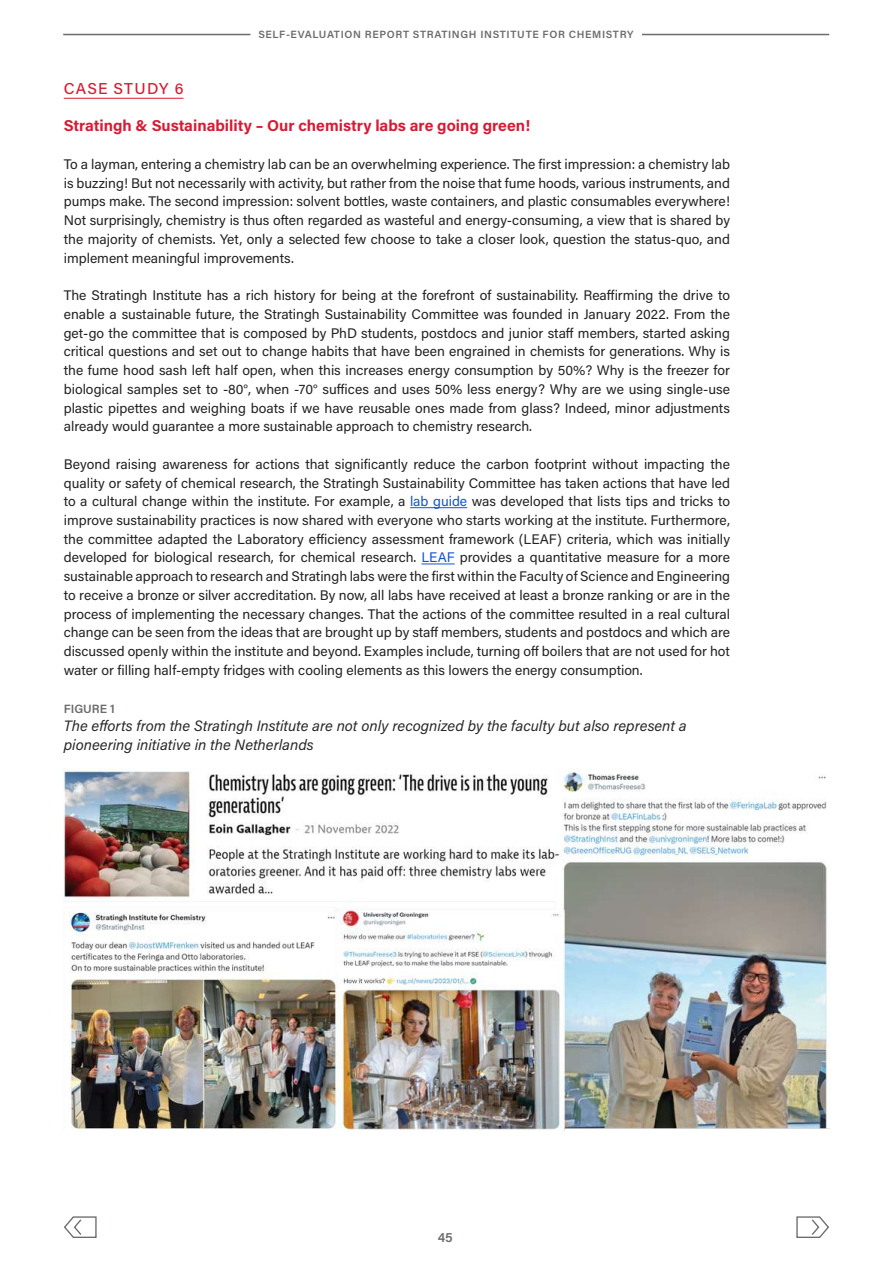
<style>
.page{position:relative;width:893px;height:1263px;background:#fff}
.page>*{position:absolute;margin:0;border:0;box-sizing:border-box;transform-origin:0 0}
.t1{font:700 15.75px "Acumin Pro";color:#d71c35}
.t2{font:500 15.75px "Acumin Pro";letter-spacing:.065em;color:#d71c35}
.t3{font:italic 15px/18.8px "Acumin Pro";color:#282828}
.t4{font:13.8px/18.8px "Acumin Pro";color:#222;text-align:justify}
.t5{font:600 13.5px "Acumin Pro";color:#6b6c6d}
.t6{font:600 12px "Acumin Pro";letter-spacing:.005em;color:#6b6c6d}
.t7{font:600 10.5px "Acumin Pro";letter-spacing:.06em;color:#6b6c6d}
.s1{color:#15c}
</style>
<div class="page">
<hr style="left:63px;top:34px;width:187px;height:1px;background:#6b6c6d">
<hr style="left:642px;top:34px;width:187px;height:1px;background:#6b6c6d">
<svg style="left:64px;top:1216px;width:33px;height:22px"></svg>
<svg style="left:796px;top:1216px;width:33px;height:22px"></svg>
<hr style="left:64px;top:98px;width:119px;height:1px;background:#d71c35">
<hr style="left:410px;top:507px;width:57px;height:1px;background:#15c">
<hr style="left:421px;top:564px;width:34px;height:1px;background:#15c">
<img style="left:64px;top:769px;width:765px;height:361px">
<p class="t7" style="left:258px;top:26px;width:377px">SELF-EVALUATION REPORT STRATINGH INSTITUTE FOR CHEMISTRY</p>
<p class="t2" style="left:64px;top:77px;width:121px">CASE STUDY 6</p>
<p class="t1" style="left:64px;top:115px;width:468px">Stratingh &amp; Sustainability – Our chemistry labs are going green!</p>
<p class="t4" style="left:64px;top:154px;width:668px">To a layman, entering a chemistry lab can be an overwhelming experience. The first impression: a chemistry lab is buzzing! But not necessarily with activity, but rather from the noise that fume hoods, various instruments, and pumps make. The second impression: solvent bottles, waste containers, and plastic consumables everywhere!<br>Not surprisingly, chemistry is thus often regarded as wasteful and energy-consuming, a view that is shared by the majority of chemists. Yet, only a selected few choose to take a closer look, question the status-quo, and implement meaningful improvements.</p>
<p class="t4" style="left:64px;top:285px;width:668px">The Stratingh Institute has a rich history for being at the forefront of sustainability. Reaffirming the drive to enable a sustainable future, the Stratingh Sustainability Committee was founded in January 2022. From the get-go the committee that is composed by PhD students, postdocs and junior staff members, started asking critical questions and set out to change habits that have been engrained in chemists for generations. Why is the fume hood sash left half open, when this increases energy consumption by 50%? Why is the freezer for biological samples set to -80°, when -70° suffices and uses 50% less energy? Why are we using single-use plastic pipettes and weighing boats if we have reusable ones made from glass? Indeed, minor adjustments already would guarantee a more sustainable approach to chemistry research.</p>
<p class="t4" style="left:64px;top:454px;width:668px">Beyond raising awareness for actions that significantly reduce the carbon footprint without impacting the quality or safety of chemical research, the Stratingh Sustainability Committee has taken actions that have led to a cultural change within the institute. For example, a <span class="s1">lab guide</span> was developed that lists tips and tricks to improve sustainability practices is now shared with everyone who starts working at the institute. Furthermore, the committee adapted the Laboratory efficiency assessment framework (LEAF) criteria, which was initially developed for biological research, for chemical research. <span class="s1">LEAF</span> provides a quantitative measure for a more sustainable approach to research and Stratingh labs were the first within the Faculty of Science and Engineering to receive a bronze or silver accreditation. By now, all labs have received at least a bronze ranking or are in the process of implementing the necessary changes. That the actions of the committee resulted in a real cultural change can be seen from the ideas that are brought up by staff members, students and postdocs and which are discussed openly within the institute and beyond. Examples include, turning off boilers that are not used for hot water or filling half-empty fridges with cooling elements as this lowers the energy consumption.</p>
<p class="t6" style="left:64px;top:700px;width:53px">FIGURE 1</p>
<p class="t3" style="left:64px;top:716px;width:624px">The efforts from the Stratingh Institute are not only recognized by the faculty but also represent a pioneering initiative in the Netherlands</p>
<p class="t5" style="left:438px;top:1228px;width:17px">45</p>
</div>
